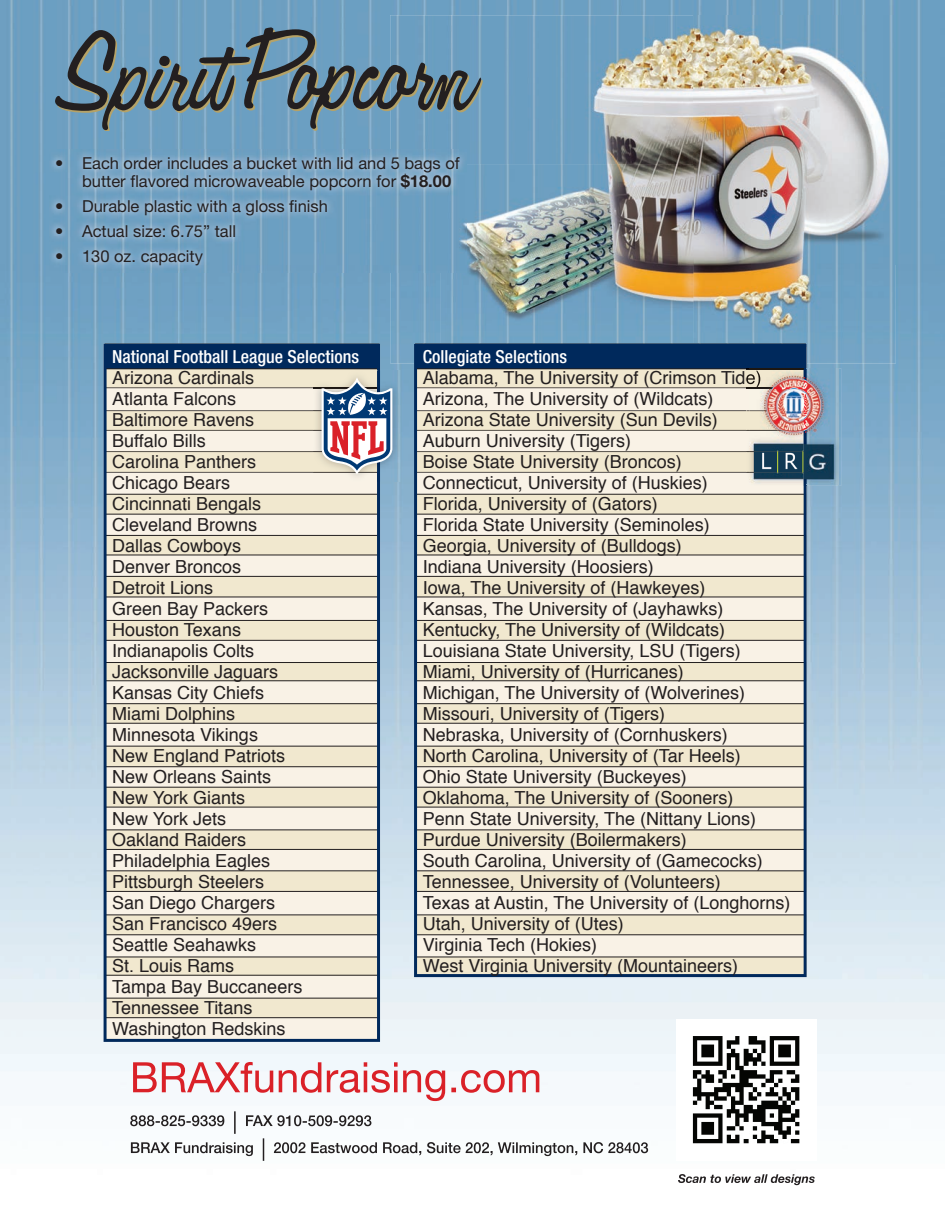
<style>
.page{position:relative;width:945px;height:1215px;background:#fff}
.page>*{position:absolute;margin:0;border:0;box-sizing:border-box;transform-origin:0 0}
.t1{font:18px/21px "Helvetica";color:#231f20}
.t2{font:500 condensed 18px "Helvetica Neue";color:#fff}
.t3{font:16.5px/18px "Helvetica Neue";color:#231f20}
.s1{font-weight:700}
</style>
<div class="page">
<img style="left:0;top:0;width:945px;height:1186px">
<img style="left:390px;top:15px;width:303px;height:149px">
<img style="left:693px;top:15px;width:203px;height:348px">
<img style="left:441px;top:164px;width:253px;height:180px">
<img style="left:390px;top:272px;width:51px;height:91px">
<img style="left:49px;top:150px;width:417px;height:122px">
<svg style="left:55px;top:27px;width:428px;height:104px;background:#628499"></svg>
<svg style="left:104px;top:344px;width:276px;height:698px;background:#e6dfd0"></svg>
<img style="left:313px;top:370px;width:88px;height:112px">
<img style="left:377px;top:475px;width:3px;height:7px">
<svg style="left:105px;top:344px;width:287px;height:131px;background:#b0b2b3"></svg>
<svg style="left:414px;top:344px;width:393px;height:633px;background:#e7e0d0"></svg>
<img style="left:804px;top:368px;width:37px;height:118px">
<img style="left:746px;top:389px;width:3px;height:21px">
<img style="left:746px;top:431px;width:58px;height:55px">
<img style="left:746px;top:410px;width:3px;height:21px">
<img style="left:746px;top:451px;width:3px;height:22px">
<img style="left:804px;top:369px;width:34px;height:115px">
<img style="left:749px;top:389px;width:55px;height:22px">
<img style="left:749px;top:411px;width:55px;height:73px">
<img style="left:749px;top:452px;width:55px;height:20px">
<svg style="left:415px;top:344px;width:391px;height:45px;background:#647587"></svg>
<svg style="left:130px;top:1111px;width:518px;height:50px"></svg>
<svg style="left:133px;top:1062px;width:406px;height:39px"></svg>
<svg style="left:678px;top:1174px;width:137px;height:11px"></svg>
<img style="left:676px;top:1020px;width:141px;height:140px">
<p class="t3" style="left:82px;top:154px;width:379px;text-indent:-27px">• Each order includes a bucket with lid and 5 bags of butter flavored microwaveable popcorn for <span class="s1">$18.00</span></p>
<p class="t3" style="left:55px;top:197px;width:274px">• Durable plastic with a gloss finish</p>
<p class="t3" style="left:55px;top:222px;width:183px">• Actual size: 6.75” tall</p>
<p class="t3" style="left:55px;top:247px;width:150px">• 130 oz. capacity</p>
<p class="t2" style="left:112px;top:346px;width:248px">National Football League Selections</p>
<p class="t1" style="left:112px;top:368px;width:192px">Arizona Cardinals<br>Atlanta Falcons<br>Baltimore Ravens<br>Buffalo Bills<br>Carolina Panthers<br>Chicago Bears<br>Cincinnati Bengals<br>Cleveland Browns<br>Dallas Cowboys<br>Denver Broncos<br>Detroit Lions<br>Green Bay Packers<br>Houston Texans<br>Indianapolis Colts<br>Jacksonville Jaguars<br>Kansas City Chiefs<br>Miami Dolphins<br>Minnesota Vikings<br>New England Patriots<br>New Orleans Saints<br>New York Giants<br>New York Jets<br>Oakland Raiders<br>Philadelphia Eagles<br>Pittsburgh Steelers<br>San Diego Chargers<br>San Francisco 49ers<br>Seattle Seahawks<br>St. Louis Rams<br>Tampa Bay Buccaneers<br>Tennessee Titans<br>Washington Redskins</p>
<p class="t2" style="left:423px;top:346px;width:146px">Collegiate Selections</p>
<p class="t1" style="left:423px;top:368px;width:369px">Alabama, The University of (Crimson Tide)<br>Arizona, The University of (Wildcats)<br>Arizona State University (Sun Devils)<br>Auburn University (Tigers)<br>Boise State University (Broncos)<br>Connecticut, University of (Huskies)<br>Florida, University of (Gators)<br>Florida State University (Seminoles)<br>Georgia, University of (Bulldogs)<br>Indiana University (Hoosiers)<br>Iowa, The University of (Hawkeyes)<br>Kansas, The University of (Jayhawks)<br>Kentucky, The University of (Wildcats)<br>Louisiana State University, LSU (Tigers)<br>Miami, University of (Hurricanes)<br>Michigan, The University of (Wolverines)<br>Missouri, University of (Tigers)<br>Nebraska, University of (Cornhuskers)<br>North Carolina, University of (Tar Heels)<br>Ohio State University (Buckeyes)<br>Oklahoma, The University of (Sooners)<br>Penn State University, The (Nittany Lions)<br>Purdue University (Boilermakers)<br>South Carolina, University of (Gamecocks)<br>Tennessee, University of (Volunteers)<br>Texas at Austin, The University of (Longhorns)<br>Utah, University of (Utes)<br>Virginia Tech (Hokies)<br>West Virginia University (Mountaineers)</p>
</div>
